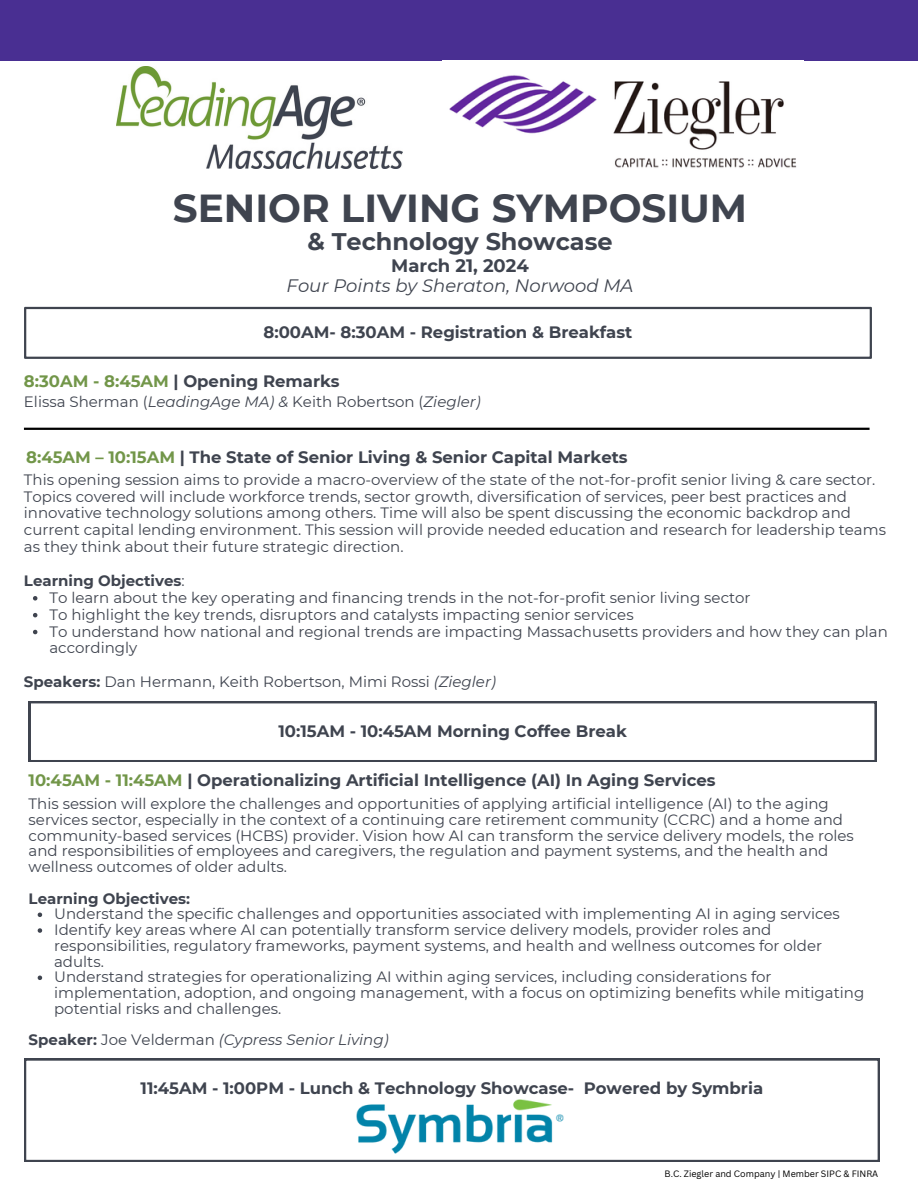
<style>
.page{position:relative;width:918px;height:1188px;background:#fff}
.page>*{position:absolute;margin:0;border:0;box-sizing:border-box;transform-origin:0 0}
.t1{font:700 39px "Montserrat";color:#3f444f}
.t2{font:700 24px "Montserrat";color:#3f444f}
.t3{font:italic 18px/20.2px "Montserrat";color:#3f444f;text-align:center}
.t4{font:700 16.5px "Montserrat";color:#3f444f}
.t5{font:15px/15.8px "Montserrat";color:#3f444f}
.t6{font:italic 15px "Montserrat";color:#3f444f}
.t7{font:700 15px "Montserrat";color:#3f444f}
.t8{font:9px "Canva Sans";color:#000}
.s1{font-weight:700;font-style:normal}
.s2{color:#729649}
.s3{font-style:italic}
.s4{font-weight:400}
.s5{font-weight:700}
.s6{font-style:normal}
</style>
<div class="page">
<div style="left:0;top:0;width:918px;height:61px;background:#492f92"></div>
<img style="left:116px;top:66px;width:286px;height:102px">
<img style="left:449px;top:75px;width:348px;height:93px">
<svg style="left:24px;top:1058px;width:856px;height:104px"></svg>
<svg style="left:24px;top:307px;width:848px;height:52px"></svg>
<svg style="left:33px;top:596px;width:4px;height:5px"></svg>
<svg style="left:33px;top:613px;width:4px;height:4px"></svg>
<svg style="left:33px;top:630px;width:4px;height:4px"></svg>
<svg style="left:29px;top:701px;width:848px;height:61px"></svg>
<hr style="left:24px;top:428px;width:846px;height:2px;background:#000">
<img style="left:347px;top:1094px;width:225px;height:61px">
<svg style="left:38px;top:913px;width:4px;height:4px"></svg>
<svg style="left:38px;top:928px;width:4px;height:5px"></svg>
<svg style="left:38px;top:976px;width:4px;height:4px"></svg>
<h5 class="t1" style="left:173px;top:185px;width:576px">SENIOR LIVING SYMPOSIUM</h5>
<p class="t2" style="left:308px;top:227px;width:307px">&amp; Technology Showcase</p>
<p class="t3" style="left:287px;top:255px;width:348px"><span class="s1">March 21, 2024<br></span>Four Points by Sheraton, Norwood MA</p>
<p class="t4" style="left:264px;top:322px;width:370px">8:00AM- 8:30AM - Registration &amp; Breakfast</p>
<p class="t4" style="left:24px;top:371px;width:317px"><span class="s2">8:30AM - 8:45AM</span> | Opening Remarks</p>
<p class="t5" style="left:24px;top:394px;width:458px">Elissa Sherman (<span class="s3">LeadingAge MA) &amp;</span> Keith Robertson (<span class="s3">Ziegler)</span></p>
<p class="t4" style="left:26px;top:447px;width:603px"><span class="s2">8:45AM – 10:15AM</span> | The State of Senior Living &amp; Senior Capital Markets</p>
<h1 class="t5" style="left:24px;top:471px;width:864px;line-height:16.8px">This opening session aims to provide a macro-overview of the state of the not-for-profit senior living &amp; care sector.<br>Topics covered will include workforce trends, sector growth, diversification of services, peer best practices and innovative technology solutions among others. Time will also be spent discussing the economic backdrop and current capital lending environment. This session will provide needed education and research for leadership teams as they think about their future strategic direction.</h1>
<h3 class="t7" style="left:24px;top:571px;width:162px">Learning Objectives<span class="s4">:</span></h3>
<h2 class="t5" style="left:49px;top:590px;width:703px">To learn about the key operating and financing trends in the not-for-profit senior living sector</h2>
<h5 class="t5" style="left:49px;top:606px;width:586px">To highlight the key trends, disruptors and catalysts impacting senior services</h5>
<h2 class="t5" style="left:49px;top:623px;width:840px;line-height:16.8px">To understand how national and regional trends are impacting Massachusetts providers and how they can plan accordingly</h2>
<h5 class="t5" style="left:24px;top:674px;width:474px"><span class="s5">Speakers:</span> Dan Hermann, Keith Robertson, Mimi Rossi <span class="s3">(Ziegler)</span></h5>
<p class="t4" style="left:278px;top:721px;width:350px">10:15AM - 10:45AM Morning Coffee Break</p>
<p class="t4" style="left:29px;top:770px;width:688px"><span class="s2">10:45AM - 11:45AM</span> | Operationalizing Artificial Intelligence (AI) In Aging Services</p>
<h5 class="t5" style="left:29px;top:796px;width:827px">This session will explore the challenges and opportunities of applying artificial intelligence (AI) to the aging services sector, especially in the context of a continuing care retirement community (CCRC) and a home and community-based services (HCBS) provider. Vision how AI can transform the service delivery models, the roles and responsibilities of employees and caregivers, the regulation and payment systems, and the health and wellness outcomes of older adults.</h5>
<h2 class="t7" style="left:29px;top:889px;width:163px">Learning Objectives:</h2>
<h5 class="t5" style="left:54px;top:906px;width:787px">Understand the specific challenges and opportunities associated with implementing AI in aging services</h5>
<h4 class="t5" style="left:54px;top:922px;width:770px">Identify key areas where AI can potentially transform service delivery models, provider roles and responsibilities, regulatory frameworks, payment systems, and health and wellness outcomes for older adults.</h4>
<p class="t5" style="left:54px;top:969px;width:812px">Understand strategies for operationalizing AI within aging services, including considerations for implementation, adoption, and ongoing management, with a focus on optimizing benefits while mitigating potential risks and challenges.</p>
<p class="t6" style="left:29px;top:1031px;width:362px"><span class="s1">Speaker:</span> <span class="s6">Joe Velderman</span> (Cypress Senior Living)</p>
<p class="t4" style="left:141px;top:1078px;width:624px">11:45AM - 1:00PM - Lunch &amp; Technology Showcase- Powered by Symbria</p>
<h5 class="t8" style="left:665px;top:1167px;width:215px">B.C. Ziegler and Company | Member SIPC &amp; FINRA</h5>
</div>
